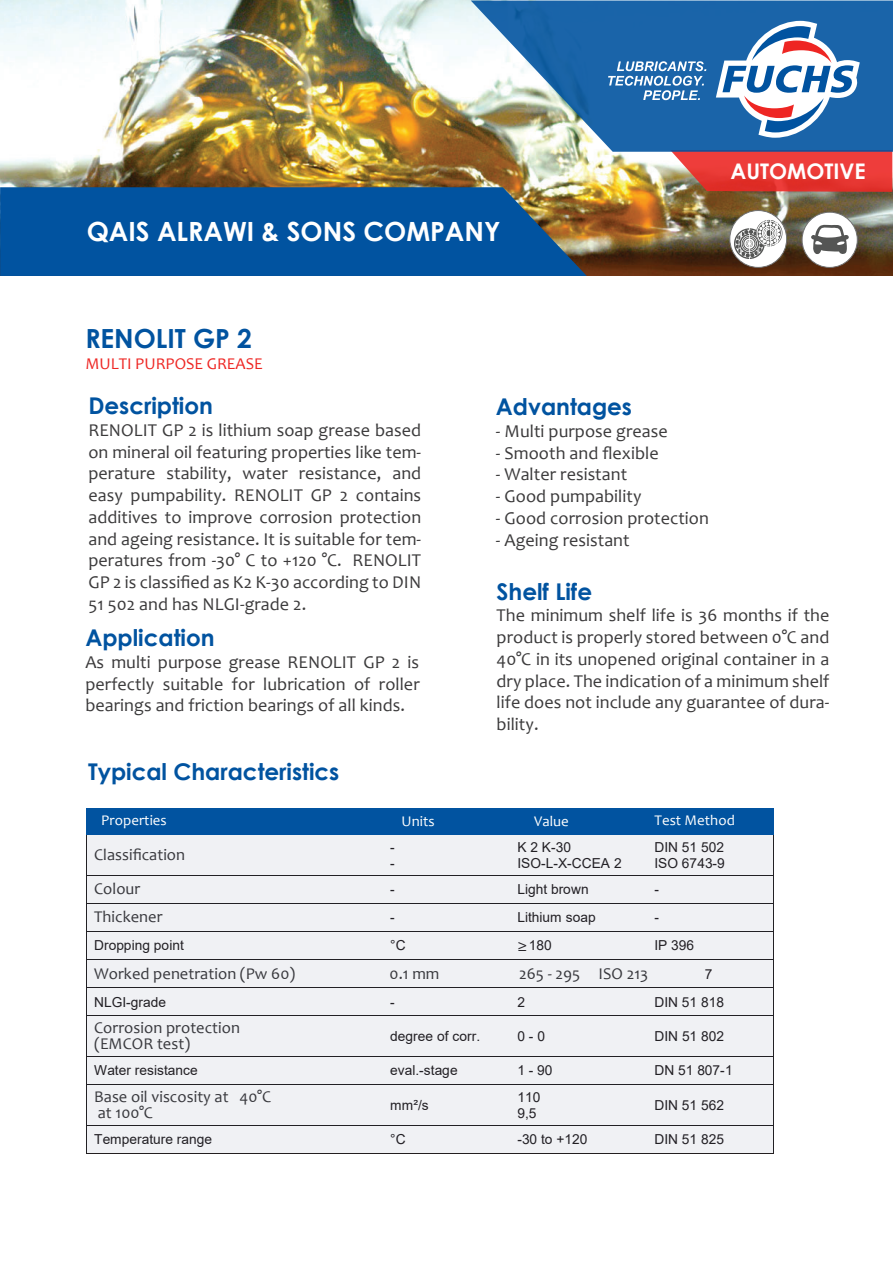
<style>
.page{position:relative;width:893px;height:1263px;background:#fff}
.page>*{position:absolute;margin:0;border:0;box-sizing:border-box;transform-origin:0 0}
.t1{font:700 26.4px "Century Gothic";color:#fff}
.t2{font:700 26.4px "Century Gothic";color:#0153a0}
.t3{font:700 23.1px "Century Gothic";color:#0153a0}
.t4{font:700 21.45px "Century Gothic";color:#fff}
.t5{font:18.15px/21.8px "Candara";letter-spacing:.005em;color:#3b3a3b;text-align:justify}
.t6{font:16.5px/15.8px "Candara";letter-spacing:.005em;color:#3b3a3b}
.t7{font:16.5px "Candara";color:#ee2623}
.t8{font:16.5px "Myriad Pro";color:#231f20}
.t9{font:14.85px "Candara";letter-spacing:.005em;color:#fff}
.t10{font:13.8px/15.9px "Arial";color:#231f20}
</style>
<div class="page">
<img style="left:0;top:0;width:892px;height:276px">
<svg style="left:670px;top:152px;width:222px;height:40px;background:#e2423c"></svg>
<div style="left:802px;top:212px;width:55px;height:56px;background:#fff;border:1px solid #707070;border-radius:50%"></div>
<svg style="left:471px;top:0;width:422px;height:152px;background:#487fae"></svg>
<svg style="left:716px;top:21px;width:144px;height:117px"></svg>
<svg style="left:608px;top:61px;width:98px;height:39px;background:#578dbf"></svg>
<svg style="left:0;top:187px;width:587px;height:89px;background:#0d5699"></svg>
<div style="left:730px;top:211px;width:57px;height:56px;background:#fff;border-radius:50%"></div>
<div style="left:730px;top:210px;width:57px;height:58px;border:1px solid #707070;border-radius:50%"></div>
<svg style="left:811px;top:224px;width:38px;height:30px"></svg>
<svg style="left:732px;top:220px;width:50px;height:41px"></svg>
<hr style="left:86px;top:835px;width:1px;height:40px;background:#231f20">
<hr style="left:774px;top:835px;width:1px;height:40px;background:#231f20">
<svg style="left:86px;top:875px;width:1px;height:141px"></svg>
<hr style="left:86px;top:1016px;width:1px;height:40px;background:#231f20">
<hr style="left:774px;top:1016px;width:1px;height:40px;background:#231f20">
<svg style="left:86px;top:1056px;width:1px;height:29px"></svg>
<hr style="left:86px;top:1085px;width:1px;height:40px;background:#231f20">
<hr style="left:774px;top:1085px;width:1px;height:40px;background:#231f20">
<svg style="left:86px;top:1125px;width:1px;height:29px"></svg>
<hr style="left:87px;top:1153px;width:295px;height:1px;background:#231f20">
<hr style="left:383px;top:1153px;width:127px;height:1px;background:#231f20">
<hr style="left:510px;top:1153px;width:137px;height:1px;background:#231f20">
<hr style="left:647px;top:1153px;width:127px;height:1px;background:#231f20">
<div style="left:87px;top:834px;width:687px;height:319px;background:#f0f1f4"></div>
<div style="left:86px;top:808px;width:688px;height:27px;background:#0153a0"></div>
<h1 class="t1" style="left:87px;top:211px;width:415px">QAIS ALRAWI &amp; SONS COMPANY</h1>
<h1 class="t2" style="left:85px;top:319px;width:168px">RENOLIT GP 2</h1>
<p class="t7" style="left:85px;top:353px;width:179px">MULTI PURPOSE GREASE</p>
<p class="t4" style="left:731px;top:155px;width:137px">AUTOMOTIVE</p>
<p class="t3" style="left:88px;top:388px;width:126px">Description</p>
<p class="t5" style="left:88px;top:419px;width:334px">RENOLIT GP 2 is lithium soap grease based on mineral oil featuring properties like tem&shy;perature stability, water resistance, and easy pumpability. RENOLIT GP 2 contains additives to improve corrosion protection and ageing resistance. It is suitable for tem&shy;peratures from -30° C to +120 °C. RENOLIT GP 2 is classified as K2 K-30 according to DIN 51 502 and has NLGI-grade 2.</p>
<p class="t3" style="left:85px;top:620px;width:131px">Application</p>
<p class="t5" style="left:85px;top:651px;width:336px">As multi purpose grease RENOLIT GP 2 is perfectly suitable for lubrication of roller bearings and friction bearings of all kinds.</p>
<p class="t3" style="left:88px;top:754px;width:253px">Typical Characteristics</p>
<p class="t3" style="left:496px;top:389px;width:138px">Advantages</p>
<p class="t5" style="left:496px;top:420px;width:173px">- Multi purpose grease</p>
<p class="t5" style="left:496px;top:442px;width:164px">- Smooth and flexible</p>
<p class="t5" style="left:496px;top:463px;width:133px">- Walter resistant</p>
<p class="t5" style="left:496px;top:485px;width:147px">- Good pumpability</p>
<p class="t5" style="left:496px;top:507px;width:215px">- Good corrosion protection</p>
<p class="t5" style="left:496px;top:529px;width:135px">- Ageing resistant</p>
<p class="t3" style="left:497px;top:574px;width:97px">Shelf Life</p>
<p class="t5" style="left:497px;top:604px;width:334px">The minimum shelf life is 36 months if the product is properly stored between 0°C and 40°C in its unopened original container in a dry place. The indication of a minimum shelf life does not include any guarantee of dura&shy;bility.</p>
<p class="t9" style="left:101px;top:811px;width:67px">Properties</p>
<p class="t9" style="left:401px;top:812px;width:35px">Units</p>
<p class="t9" style="left:534px;top:812px;width:36px">Value</p>
<p class="t9" style="left:654px;top:811px;width:82px">Test Method</p>
<p class="t6" style="left:94px;top:846px;width:93px">Classification</p>
<p class="t10" style="left:390px;top:839px;width:6px">- -</p>
<p class="t10" style="left:517px;top:839px;width:106px">K 2 K-30<br>ISO-L-X-CCEA 2</p>
<p class="t10" style="left:654px;top:839px;width:72px">DIN 51 502<br>ISO 6743-9</p>
<p class="t6" style="left:94px;top:881px;width:48px">Colour</p>
<p class="t10" style="left:390px;top:881px;width:6px">-</p>
<p class="t10" style="left:517px;top:881px;width:73px">Light brown</p>
<p class="t10" style="left:654px;top:881px;width:6px">-</p>
<p class="t6" style="left:94px;top:909px;width:70px">Thickener</p>
<p class="t10" style="left:390px;top:909px;width:6px">-</p>
<p class="t10" style="left:517px;top:909px;width:80px">Lithium soap</p>
<p class="t10" style="left:654px;top:909px;width:6px">-</p>
<p class="t10" style="left:94px;top:937px;width:91px">Dropping point</p>
<p class="t10" style="left:390px;top:937px;width:17px">°C</p>
<p class="t10" style="left:529px;top:937px;width:24px">180</p>
<p class="t10" style="left:654px;top:937px;width:41px">IP 396</p>
<p class="t6" style="left:94px;top:965px;width:203px">Worked penetration (Pw 60)</p>
<p class="t6" style="left:390px;top:965px;width:51px">0.1 mm</p>
<p class="t6" style="left:519px;top:965px;width:131px">265 - 295 ISO 213</p>
<p class="t10" style="left:705px;top:966px;width:9px">7</p>
<p class="t10" style="left:94px;top:994px;width:73px">NLGI-grade</p>
<p class="t10" style="left:390px;top:994px;width:6px">-</p>
<p class="t10" style="left:517px;top:994px;width:9px">2</p>
<p class="t10" style="left:654px;top:994px;width:71px">DIN 51 818</p>
<p class="t6" style="left:94px;top:1020px;width:147px">Corrosion protection (EMCOR test)</p>
<p class="t10" style="left:390px;top:1028px;width:91px">degree of corr.</p>
<p class="t10" style="left:517px;top:1028px;width:29px">0-0</p>
<p class="t10" style="left:654px;top:1028px;width:71px">DIN 51 802</p>
<p class="t10" style="left:94px;top:1062px;width:105px">Water resistance</p>
<p class="t10" style="left:390px;top:1062px;width:69px">eval.-stage</p>
<p class="t10" style="left:517px;top:1062px;width:37px">1-90</p>
<p class="t10" style="left:654px;top:1062px;width:80px">DN 51 807-1</p>
<p class="t6" style="left:94px;top:1088px;width:178px">Base oil viscosity at 40°C at 100°C</p>
<p class="t10" style="left:390px;top:1097px;width:40px">mm²/s</p>
<p class="t10" style="left:517px;top:1089px;width:24px">110<br>9,5</p>
<p class="t10" style="left:654px;top:1097px;width:71px">DIN 51 562</p>
<p class="t10" style="left:94px;top:1131px;width:120px">Temperature range</p>
<p class="t10" style="left:390px;top:1131px;width:17px">°C</p>
<p class="t10" style="left:517px;top:1131px;width:72px">-30 to +120</p>
<p class="t10" style="left:654px;top:1131px;width:71px">DIN 51 825</p>
<p class="t8" style="left:517px;top:935px;width:11px">≥</p>
</div>
